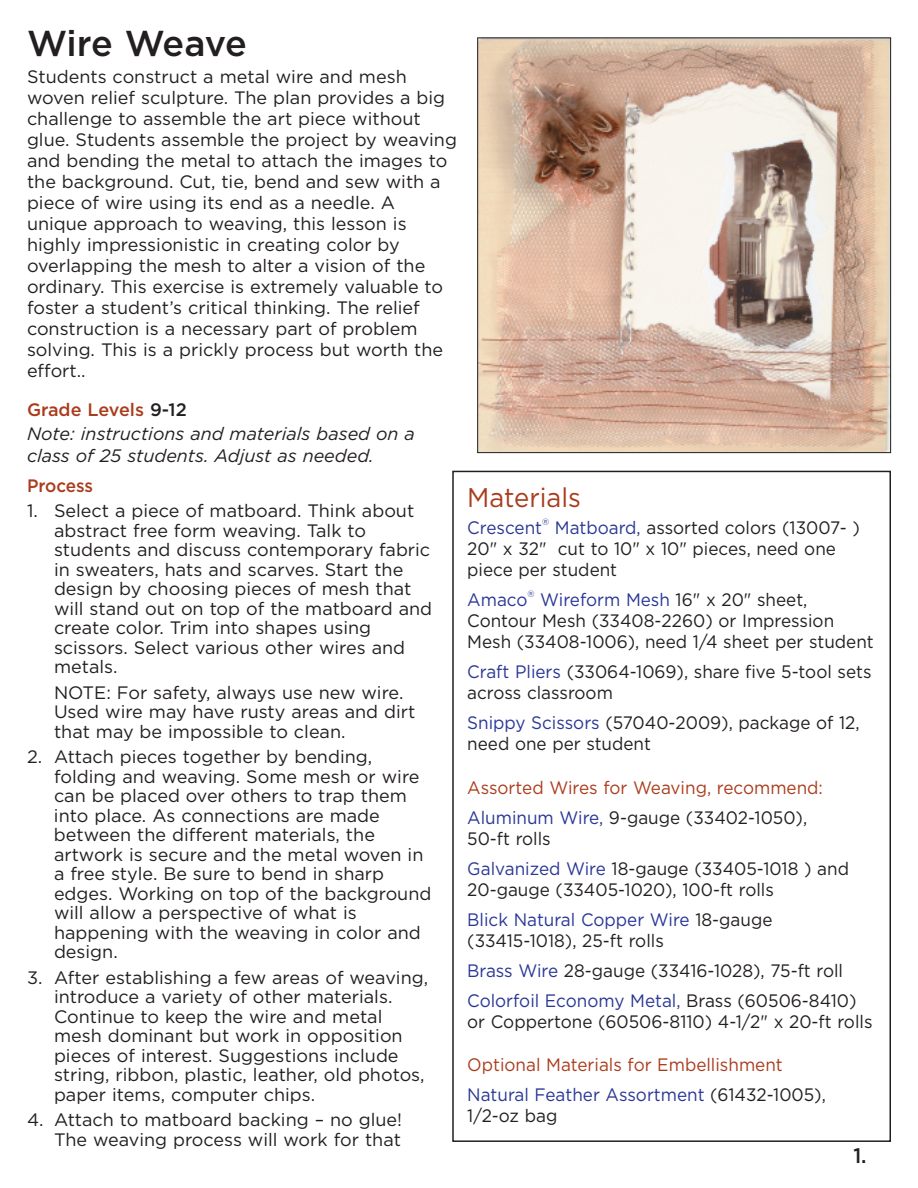
<style>
.page{position:relative;width:918px;height:1188px;background:#fff}
.page>*{position:absolute;margin:0;border:0;box-sizing:border-box;transform-origin:0 0}
.t1{font:500 36px "Gotham";letter-spacing:-.02em;color:#231f20}
.t2{font:27px "Gotham";color:#aa3c1d;scale:.95 1}
.t3{font:500 21px "Gotham";color:#231f20;scale:.95 1}
.t4{font:18px/19.5px "Gotham";color:#231f20}
.t5{font:18px/21px "Gotham";color:#231f20;scale:.95 1}
.t6{font:18px/30px "Gotham";color:#aa3c1d;scale:.95 1}
.t7{font:italic 18px/24px "Gotham";color:#231f20}
.t8{font:18px "Gotham";color:#293795;scale:.95 1}
.t9{font:500 18px "Gotham";letter-spacing:-.005em;color:#aa3c1d;scale:.95 1}
.t10{font:9px "Gotham";color:#293795;scale:.95 1}
.s1{font-weight:500;font-style:normal;color:#aa3c1d}
.s2{font-weight:500;font-style:normal}
.s3{color:#293795}
.s4{color:#231f20}
</style>
<div class="page">
<img style="left:479px;top:40px;width:410px;height:411px">
<div style="left:452px;top:471px;width:439px;height:671px;border:2px solid #231f20"></div>
<h1 class="t1" style="left:27px;top:22px;width:221px">Wire Weave</h1>
<p class="t4" style="left:27px;top:66px;width:432px;line-height:21px">Students construct a metal wire and mesh woven relief sculpture. The plan provides a big challenge to assemble the art piece without glue. Students assemble the project by weaving and bending the metal to attach the images to the background. Cut, tie, bend and sew with a piece of wire using its end as a needle. A unique approach to weaving, this lesson is highly impressionistic in creating color by overlapping the mesh to alter a vision of the ordinary. This exercise is extremely valuable to foster a student’s critical thinking. The relief construction is a necessary part of problem solving. This is a prickly process but worth the effort..</p>
<p class="t7" style="left:27px;top:398px;width:389px"><span class="s1">Grade Levels</span> <span class="s2">9-12<br></span>Note: instructions and materials based on a</p>
<p class="t7" style="left:27px;top:443px;width:348px">class of 25 students. Adjust as needed.</p>
<p class="t9" style="left:27px;top:475px;width:71px">Process</p>
<p class="t4" style="left:54px;top:501px;width:380px;text-indent:-27px">1. Select a piece of matboard. Think about abstract free form weaving. Talk to students and discuss contemporary fabric in sweaters, hats and scarves. Start the design by choosing pieces of mesh that will stand out on top of the matboard and create color. Trim into shapes using scissors. Select various other wires and metals.</p>
<p class="t4" style="left:54px;top:683px;width:363px">NOTE: For safety, always use new wire.<br>Used wire may have rusty areas and dirt that may be impossible to clean.</p>
<p class="t4" style="left:54px;top:747px;width:379px;text-indent:-27px">2. Attach pieces together by bending, folding and weaving. Some mesh or wire can be placed over others to trap them into place. As connections are made between the different materials, the artwork is secure and the metal woven in a free style. Be sure to bend in sharp edges. Working on top of the background will allow a perspective of what is happening with the weaving in color and design.</p>
<p class="t4" style="left:54px;top:968px;width:376px;text-indent:-27px">3. After establishing a few areas of weaving, introduce a variety of other materials.<br>Continue to keep the wire and metal mesh dominant but work in opposition pieces of interest. Suggestions include string, ribbon, plastic, leather, old photos, paper items, computer chips.</p>
<p class="t4" style="left:27px;top:1110px;width:377px;text-align:right">4. Attach to matboard backing – no glue!<br>The weaving process will work for that</p>
<h2 class="t2" style="left:467px;top:482px;width:121px">Materials</h2>
<p class="t8" style="left:467px;top:518px;width:80px">Crescent</p>
<p class="t10" style="left:542px;top:517px;width:9px">®</p>
<p class="t5" style="left:467px;top:518px;width:415px;text-indent:88px"><span class="s3">Matboard,</span> assorted colors (13007- )<br>20" x 32" cut to 10" x 10" pieces, need one piece per student</p>
<p class="t8" style="left:467px;top:590px;width:65px">Amaco</p>
<p class="t10" style="left:527px;top:589px;width:9px">®</p>
<p class="t5" style="left:467px;top:590px;width:429px;text-indent:73px"><span class="s3">Wireform Mesh</span> 16" x 20" sheet,<br>Contour Mesh (33408-2260) or Impression<br>Mesh (33408-1006), need 1/4 sheet per student</p>
<p class="t5" style="left:467px;top:662px;width:427px"><span class="s3">Craft Pliers</span> (33064-1069), share five 5-tool sets across classroom</p>
<p class="t5" style="left:467px;top:713px;width:415px"><span class="s3">Snippy Scissors</span> (57040-2009), package of 12, need one per student</p>
<p class="t6" style="left:467px;top:772px;width:376px">Assorted Wires for Weaving, recommend:<br><span class="s3">Aluminum Wire,</span> <span class="s4">9-gauge (33402-1050),</span></p>
<p class="t5" style="left:467px;top:823px;width:403px;line-height:30px">50-ft rolls<br><span class="s3">Galvanized Wire</span> 18-gauge (33405-1018 ) and</p>
<p class="t5" style="left:467px;top:874px;width:324px;line-height:30px">20-gauge (33405-1020), 100-ft rolls<br><span class="s3">Blick Natural Copper Wire</span> 18-gauge</p>
<p class="t5" style="left:467px;top:925px;width:411px;line-height:30px">(33415-1018), 25-ft rolls<br><span class="s3">Brass Wire</span> 28-gauge (33416-1028), 75-ft roll<br><span class="s3">Colorfoil Economy Metal,</span> Brass (60506-8410)</p>
<p class="t5" style="left:467px;top:1011px;width:428px">or Coppertone (60506-8110) 4-1/2" x 20-ft rolls</p>
<p class="t6" style="left:467px;top:1050px;width:379px">Optional Materials for Embellishment<br><span class="s3">Natural Feather Assortment</span> <span class="s4">(61432-1005),</span></p>
<p class="t5" style="left:467px;top:1105px;width:96px">1/2-oz bag</p>
<p class="t3" style="left:853px;top:1143px;width:15px">1.</p>
</div>
